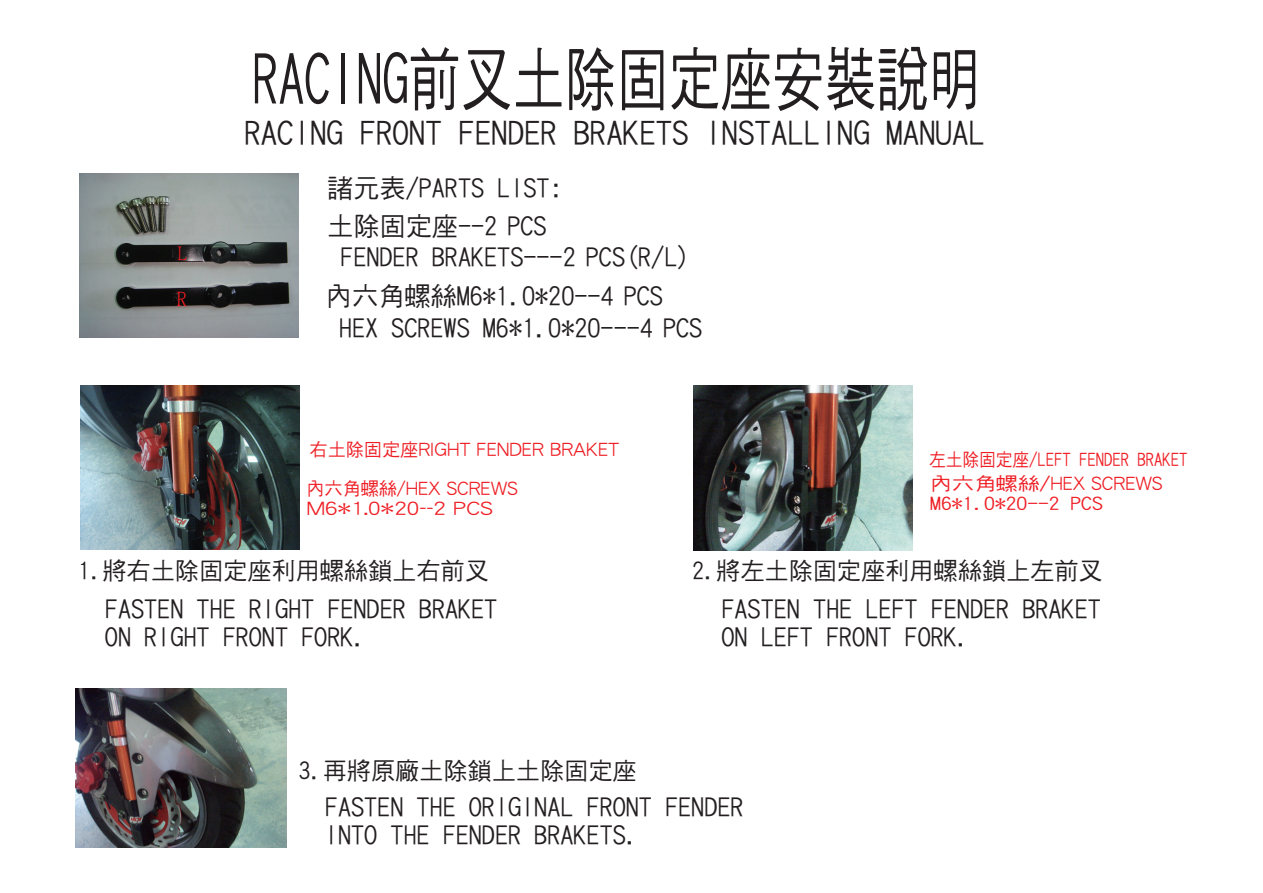
<style>
.page{position:relative;width:1263px;height:893px;background:#fff}
.page>*{position:absolute;margin:0;border:0;box-sizing:border-box;transform-origin:0 0}
.t1{font:69.45px "DF Hei W5 WIN BF";color:#231f20;scale:.75 1}
.t2{font:32.85px "DF Hei W5 WIN BF";color:#231f20}
.t3{font:26.1px/28.2px "DF Hei W5 WIN BF";color:#231f20}
.t4{font:24.15px "DF Hei W5 WIN BF";color:#231f20}
.t5{font:19.95px "Ming Li U";color:#ee1d23}
.t6{font:18.9px "Ming Li U";color:#ee1d23;scale:.93 1}
.t7{font:18.15px/20.5px "DF Hei W5 WINP BF";color:#ee1d23}
.t8{font:18.15px "DF Hei W5 WIN BF";color:#ee1d23;scale:.92 1}
.t9{font:18.15px "DF Hei W5 WIN BF";color:#ee1d23;scale:1.19 1}
.s1{font-family:"DF Hei W5 WIN BF"}
</style>
<div class="page">
<img style="left:75px;top:689px;width:212px;height:158px">
<img style="left:80px;top:174px;width:219px;height:164px">
<img style="left:80px;top:385px;width:219px;height:164px">
<img style="left:694px;top:386px;width:219px;height:164px">
<h1 class="t1" style="left:252px;top:44px;width:972px">RACING前叉土除固定座安裝說明</h1>
<p class="t6" style="left:178px;top:244px;width:11px">L</p>
<p class="t5" style="left:177px;top:289px;width:11px">R</p>
<p class="t2" style="left:244px;top:116px;width:742px">RACING FRONT FENDER BRAKETS INSTALLING MANUAL</p>
<p class="t3" style="left:327px;top:169px;width:237px;line-height:38.1px">諸元表/PARTS LIST:土除固定座--2 PCS</p>
<p class="t3" style="left:326px;top:238px;width:366px;line-height:39px;text-indent:14px">FENDER BRAKETS---2 PCS(R/L)內六角螺絲M6*1.0*20--4 PCS</p>
<p class="t3" style="left:339px;top:314px;width:365px">HEX SCREWS M6*1.0*20---4 PCS</p>
<p class="t7" style="left:310px;top:439px;width:311px">右土除固定座RIGHT FENDER BRAKET</p>
<p class="t7" style="left:306px;top:478px;width:213px">內六角螺絲/HEX SCREWS<br>M6*1.0*20--2 PCS</p>
<p class="t8" style="left:929px;top:450px;width:282px">左土除固定座/LEFT FENDER BRAKET</p>
<p class="t7" style="left:930px;top:473px;width:234px"><span class="s1">內六角螺絲/</span>HEX SCREWS</p>
<p class="t9" style="left:930px;top:494px;width:146px">M6*1.0*20--2 PCS</p>
<p class="t4" style="left:78px;top:558px;width:412px">1.將右土除固定座利用螺絲鎖上右前叉</p>
<p class="t3" style="left:105px;top:595px;width:394px">FASTEN THE RIGHT FENDER BRAKET<br>ON RIGHT FRONT FORK.</p>
<p class="t4" style="left:299px;top:759px;width:340px">3.再將原廠土除鎖上土除固定座</p>
<p class="t4" style="left:692px;top:558px;width:412px">2.將左土除固定座利用螺絲鎖上左前叉</p>
<p class="t3" style="left:721px;top:595px;width:381px">FASTEN THE LEFT FENDER BRAKET<br>ON LEFT FRONT FORK.</p>
<p class="t3" style="left:325px;top:793px;width:420px">FASTEN THE ORIGINAL FRONT FENDER<br>INTO THE FENDER BRAKETS.</p>
</div>
